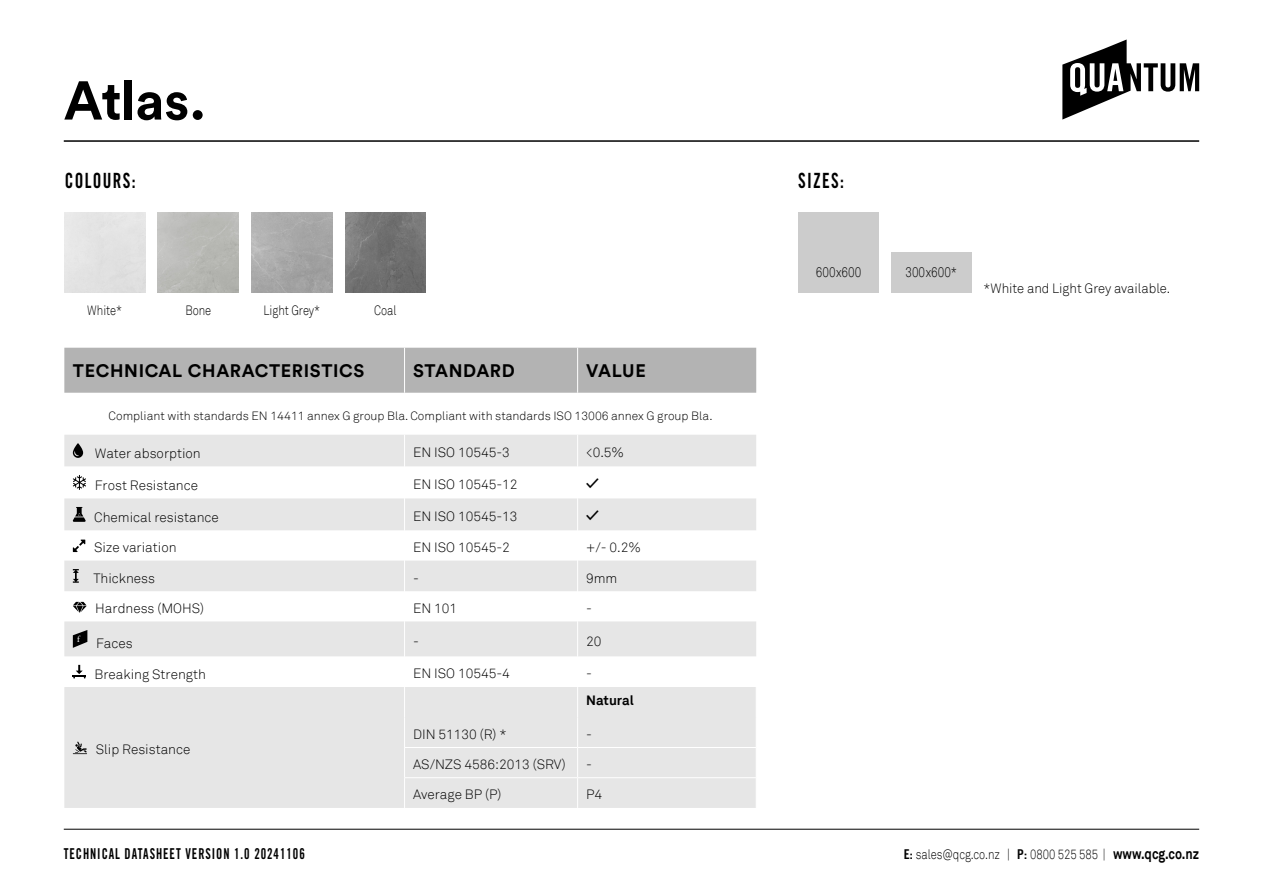
<style>
.page{position:relative;width:1263px;height:893px;background:#fff}
.page>*{position:absolute;margin:0;border:0;box-sizing:border-box;transform-origin:0 0}
.t1{font:700 54px "Circular Std";letter-spacing:-.01em;color:#000}
.t2{font:21px "Trade Gothic Bold Cond Twenty";letter-spacing:.075em;color:#000;scale:.83 1}
.t3{font:700 18px "Circular Std";letter-spacing:.035em;color:#000}
.t4{font:15px "Trade Gothic Bold Cond Twenty";letter-spacing:.075em;color:#000;scale:.83 1}
.t5{font:300 14.1px "Akkurat";color:#000;scale:.83 1}
.t6{font:300 13.5px "Akkurat";color:#000}
.t7{font:300 13.5px "Akkurat";color:#000;scale:.83 1}
.t8{font:300 13.5px "Akkurat";color:#000;scale:.96 1}
.t9{font:700 13.5px "Akkurat";color:#000}
.t10{font:700 13.5px "Circular Std";color:#000}
.t11{font:300 12px "Akkurat";color:#000}
.t12{font:9px "Minion Pro";color:#fff}
.s1{font-family:"Trade Gothic Bold Cond Twenty";font-weight:400}
.s2{font-weight:700;font-size:15px}
</style>
<div class="page">
<hr style="left:64px;top:140px;width:1135px;height:2px;background:#000">
<hr style="left:64px;top:829px;width:1135px;height:1px;background:#000">
<svg style="left:1062px;top:40px;width:137px;height:80px"></svg>
<div style="left:798px;top:212px;width:81px;height:81px;background:#ccc"></div>
<div style="left:891px;top:252px;width:81px;height:41px;background:#ccc"></div>
<img style="left:345px;top:212px;width:81px;height:81px">
<img style="left:251px;top:212px;width:81px;height:81px">
<div style="left:64px;top:348px;width:692px;height:45px;background:#b3b3b3"></div>
<svg style="left:64px;top:435px;width:692px;height:373px;fill:#e6e6e6"></svg>
<hr style="left:404px;top:348px;width:1px;height:45px;background:#fff">
<hr style="left:577px;top:348px;width:1px;height:45px;background:#fff">
<hr style="left:404px;top:435px;width:1px;height:31px;background:#fff">
<hr style="left:577px;top:435px;width:1px;height:31px;background:#fff">
<hr style="left:404px;top:466px;width:1px;height:32px;background:#fff">
<hr style="left:577px;top:466px;width:1px;height:32px;background:#fff">
<hr style="left:404px;top:498px;width:1px;height:32px;background:#fff">
<hr style="left:577px;top:498px;width:1px;height:32px;background:#fff">
<hr style="left:404px;top:530px;width:1px;height:31px;background:#fff">
<hr style="left:577px;top:530px;width:1px;height:31px;background:#fff">
<hr style="left:404px;top:561px;width:1px;height:30px;background:#fff">
<hr style="left:577px;top:561px;width:1px;height:30px;background:#fff">
<hr style="left:404px;top:591px;width:1px;height:30px;background:#fff">
<hr style="left:577px;top:591px;width:1px;height:30px;background:#fff">
<hr style="left:404px;top:621px;width:1px;height:35px;background:#fff">
<hr style="left:577px;top:621px;width:1px;height:35px;background:#fff">
<hr style="left:404px;top:656px;width:1px;height:31px;background:#fff">
<hr style="left:577px;top:656px;width:1px;height:31px;background:#fff">
<hr style="left:404px;top:687px;width:1px;height:30px;background:#fff">
<hr style="left:404px;top:717px;width:1px;height:30px;background:#fff">
<svg style="left:404px;top:748px;width:1px;height:29px"></svg>
<hr style="left:404px;top:778px;width:1px;height:30px;background:#fff">
<hr style="left:577px;top:687px;width:1px;height:30px;background:#fff">
<hr style="left:577px;top:717px;width:1px;height:30px;background:#fff">
<svg style="left:577px;top:748px;width:1px;height:29px"></svg>
<hr style="left:577px;top:778px;width:1px;height:30px;background:#fff">
<hr style="left:404px;top:747px;width:174px;height:1px;background:#fff">
<hr style="left:578px;top:747px;width:179px;height:1px;background:#fff">
<hr style="left:404px;top:777px;width:174px;height:1px;background:#fff">
<hr style="left:578px;top:777px;width:179px;height:1px;background:#fff">
<svg style="left:73px;top:443px;width:10px;height:15px"></svg>
<svg style="left:73px;top:475px;width:13px;height:15px"></svg>
<svg style="left:73px;top:507px;width:13px;height:15px"></svg>
<svg style="left:73px;top:540px;width:12px;height:12px"></svg>
<svg style="left:73px;top:569px;width:6px;height:14px"></svg>
<svg style="left:73px;top:602px;width:14px;height:11px"></svg>
<svg style="left:73px;top:630px;width:14px;height:18px"></svg>
<svg style="left:73px;top:665px;width:13px;height:13px"></svg>
<svg style="left:73px;top:741px;width:14px;height:13px"></svg>
<h1 class="t1" style="left:64px;top:66px;width:144px">Atlas.</h1>
<p class="t2" style="left:65px;top:167px;width:87px">COLOURS:</p>
<p class="t2" style="left:798px;top:167px;width:57px">SIZES:</p>
<p class="t7" style="left:87px;top:302px;width:44px">White*</p>
<p class="t7" style="left:185px;top:302px;width:33px">Bone</p>
<p class="t7" style="left:264px;top:302px;width:70px">Light Grey*</p>
<p class="t7" style="left:374px;top:302px;width:28px">Coal</p>
<p class="t3" style="left:73px;top:360px;width:293px">TECHNICAL CHARACTERISTICS</p>
<p class="t3" style="left:413px;top:360px;width:103px">STANDARD</p>
<p class="t3" style="left:586px;top:360px;width:61px">VALUE</p>
<p class="t11" style="left:109px;top:408px;width:605px">Compliant with standards EN 14411 annex G group Bla. Compliant with standards ISO 13006 annex G group Bla.</p>
<p class="t6" style="left:95px;top:445px;width:108px">Water absorption</p>
<p class="t6" style="left:413px;top:444px;width:98px">EN ISO 10545-3</p>
<p class="t6" style="left:586px;top:444px;width:39px">&lt;0.5%</p>
<p class="t6" style="left:95px;top:477px;width:105px">Frost Resistance</p>
<p class="t6" style="left:413px;top:476px;width:106px">EN ISO 10545-12</p>
<p class="t10" style="left:586px;top:474px;width:14px">✓</p>
<p class="t6" style="left:94px;top:509px;width:126px">Chemical resistance</p>
<p class="t6" style="left:413px;top:508px;width:106px">EN ISO 10545-13</p>
<p class="t10" style="left:586px;top:506px;width:14px">✓</p>
<p class="t6" style="left:94px;top:539px;width:84px">Size variation</p>
<p class="t6" style="left:413px;top:539px;width:98px">EN ISO 10545-2</p>
<p class="t6" style="left:586px;top:539px;width:56px">+/- 0.2%</p>
<p class="t6" style="left:93px;top:570px;width:63px">Thickness</p>
<p class="t6" style="left:413px;top:570px;width:7px">-</p>
<p class="t6" style="left:586px;top:570px;width:33px">9mm</p>
<p class="t6" style="left:95px;top:600px;width:110px">Hardness (MOHS)</p>
<p class="t6" style="left:413px;top:600px;width:46px">EN 101</p>
<p class="t6" style="left:586px;top:600px;width:7px">-</p>
<p class="t12" style="left:77px;top:633px;width:4px">f</p>
<p class="t6" style="left:96px;top:635px;width:38px">Faces</p>
<p class="t6" style="left:413px;top:633px;width:7px">-</p>
<p class="t6" style="left:586px;top:633px;width:17px">20</p>
<p class="t6" style="left:95px;top:666px;width:113px">Breaking Strength</p>
<p class="t6" style="left:413px;top:666px;width:98px">EN ISO 10545-4</p>
<p class="t6" style="left:586px;top:666px;width:7px">-</p>
<p class="t6" style="left:96px;top:741px;width:96px">Slip Resistance</p>
<p class="t9" style="left:586px;top:692px;width:49px">Natural</p>
<p class="t6" style="left:413px;top:726px;width:95px">DIN 51130 (R) *</p>
<p class="t6" style="left:586px;top:726px;width:7px">-</p>
<p class="t6" style="left:413px;top:756px;width:154px">AS/NZS 4586:2013 (SRV)</p>
<p class="t6" style="left:586px;top:756px;width:7px">-</p>
<p class="t6" style="left:413px;top:787px;width:90px">Average BP (P)</p>
<p class="t6" style="left:586px;top:787px;width:18px">P4</p>
<p class="t5" style="left:816px;top:264px;width:56px">600x600</p>
<p class="t5" style="left:905px;top:264px;width:64px">300x600*</p>
<p class="t8" style="left:983px;top:280px;width:196px">*White and Light Grey available.</p>
<p class="t4" style="left:64px;top:844px;width:292px">TECHNICAL DATASHEET VERSION 1.0 20241106</p>
<p class="t7" style="left:904px;top:846px;width:357px"><span class="s1">E:</span> sales@qcg.co.nz | <span class="s1">P:</span> 0800 525 585 | <span class="s2">www.qcg.co.nz</span></p>
</div>
